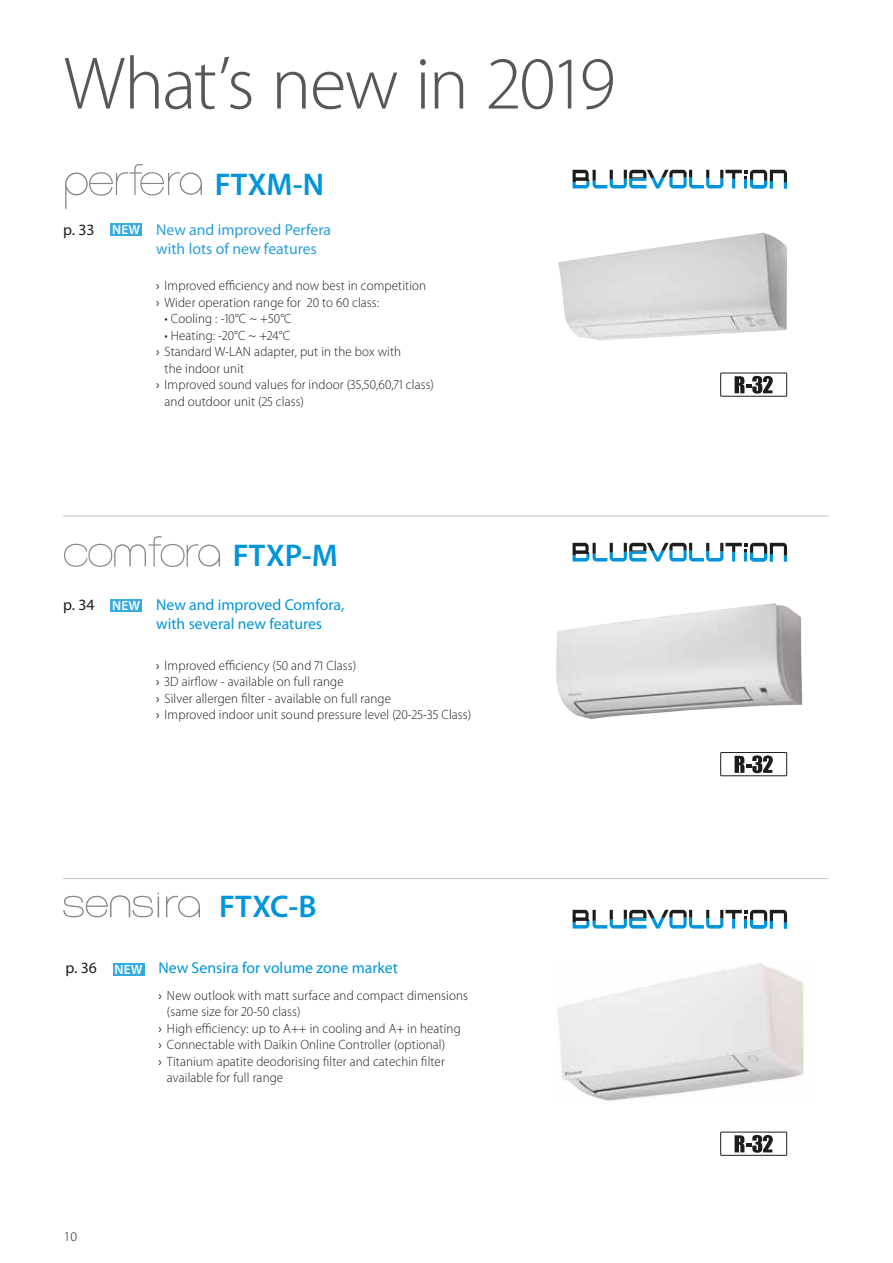
<style>
.page{position:relative;width:893px;height:1263px;background:#fff}
.page>*{position:absolute;margin:0;border:0;box-sizing:border-box;transform-origin:0 0}
.t1{font:300 75px "Myriad Pro";letter-spacing:-.025em;color:#575756}
.t2{font:600 31.5px "Myriad Pro";color:#0095db}
.t3{font:15.75px/18.9px "Myriad Pro";color:#0095db}
.t4{font:15.75px/18.9px "Myriad Pro";color:#2a9ed9}
.t5{font:15.75px "Myriad Pro";color:#1d1d1b}
.t6{font:300 13.5px/16.5px "Myriad Pro";letter-spacing:.01em;color:#1d1d1b;scale:.96 1}
.t7{font:300 13.5px "Myriad Pro";letter-spacing:.01em;color:#1d1d1b}
.s1{font-weight:600;font-size:13.5px;color:#fff}
.s2{font-weight:400}
</style>
<div class="page">
<div style="left:111px;top:223px;width:31px;height:13px;background:#33aae2"></div>
<img style="left:558px;top:233px;width:229px;height:107px">
<svg style="left:65px;top:164px;width:137px;height:45px"></svg>
<hr style="left:63px;top:516px;width:766px;height:1px;background:#b3b2b2">
<div style="left:111px;top:599px;width:31px;height:13px;background:#33aae2"></div>
<img style="left:556px;top:603px;width:246px;height:116px">
<svg style="left:64px;top:536px;width:156px;height:31px"></svg>
<hr style="left:63px;top:878px;width:766px;height:1px;background:#b3b2b2">
<div style="left:113px;top:963px;width:31px;height:13px;background:#33aae2"></div>
<svg style="left:166px;top:896px;width:34px;height:21px"></svg>
<svg style="left:63px;top:892px;width:96px;height:25px"></svg>
<img style="left:557px;top:963px;width:247px;height:138px">
<div style="left:720px;top:373px;width:67px;height:24px;border:1px solid #1d1d1b"></div>
<svg style="left:735px;top:376px;width:38px;height:18px"></svg>
<div style="left:720px;top:752px;width:67px;height:24px;border:1px solid #1d1d1b"></div>
<svg style="left:735px;top:755px;width:38px;height:18px"></svg>
<div style="left:720px;top:1132px;width:67px;height:24px;border:1px solid #1d1d1b"></div>
<svg style="left:735px;top:1135px;width:38px;height:18px"></svg>
<svg style="left:573px;top:170px;width:214px;height:18px"></svg>
<svg style="left:573px;top:543px;width:214px;height:18px"></svg>
<svg style="left:573px;top:910px;width:214px;height:18px"></svg>
<h1 class="t1" style="left:64px;top:42px;width:554px">What’s new in 2019</h1>
<p class="t5" style="left:63px;top:221px;width:79px">p. 33 <span class="s1">NEW</span></p>
<h2 class="t2" style="left:215px;top:167px;width:111px">FTXM-N</h2>
<p class="t4" style="left:156px;top:220px;width:177px">New and improved Perfera with lots of new features</p>
<p class="t6" style="left:156px;top:277px;width:283px"><span class="s2">›</span> Improved efficiency and now best in competition <span class="s2">›</span> Wider operation range for 20 to 60 class:</p>
<p class="t6" style="left:165px;top:310px;width:134px">• Cooling : -10°C ~ +50°C</p>
<p class="t6" style="left:165px;top:327px;width:132px">• Heating: -20°C ~ +24°C</p>
<p class="t6" style="left:156px;top:343px;width:257px"><span class="s2">›</span> Standard W-LAN adapter, put in the box with</p>
<p class="t6" style="left:165px;top:360px;width:84px">the indoor unit</p>
<p class="t6" style="left:156px;top:376px;width:291px"><span class="s2">›</span> Improved sound values for indoor (35,50,60,71 class)</p>
<p class="t6" style="left:165px;top:393px;width:147px">and outdoor unit (25 class)</p>
<p class="t5" style="left:63px;top:596px;width:79px">p. 34 <span class="s1">NEW</span></p>
<h2 class="t2" style="left:233px;top:538px;width:107px">FTXP-M</h2>
<p class="t3" style="left:156px;top:595px;width:190px">New and improved Comfora, with several new features</p>
<p class="t6" style="left:156px;top:657px;width:330px"><span class="s2">›</span> Improved efficiency (50 and 71 Class)<br><span class="s2">›</span> 3D airflow - available on full range<br><span class="s2">›</span> Silver allergen filter - available on full range<br><span class="s2">›</span> Improved indoor unit sound pressure level (20-25-35 Class)</p>
<h2 class="t2" style="left:219px;top:889px;width:99px">FTXC-B</h2>
<p class="t5" style="left:66px;top:959px;width:79px">p. 36 <span class="s1">NEW</span></p>
<p class="t3" style="left:158px;top:959px;width:241px">New Sensira for volume zone market</p>
<p class="t6" style="left:158px;top:987px;width:324px"><span class="s2">›</span> New outlook with matt surface and compact dimensions</p>
<p class="t6" style="left:167px;top:1003px;width:141px">(same size for 20-50 class)</p>
<p class="t6" style="left:158px;top:1020px;width:316px"><span class="s2">›</span> High efficiency: up to A++ in cooling and A+ in heating</p>
<p class="t6" style="left:158px;top:1036px;width:300px"><span class="s2">›</span> Connectable with Daikin Online Controller (optional)</p>
<p class="t6" style="left:158px;top:1053px;width:300px"><span class="s2">›</span> Titanium apatite deodorising filter and catechin filter</p>
<p class="t6" style="left:167px;top:1069px;width:123px">available for full range</p>
<p class="t7" style="left:64px;top:1229px;width:15px">10</p>
</div>
